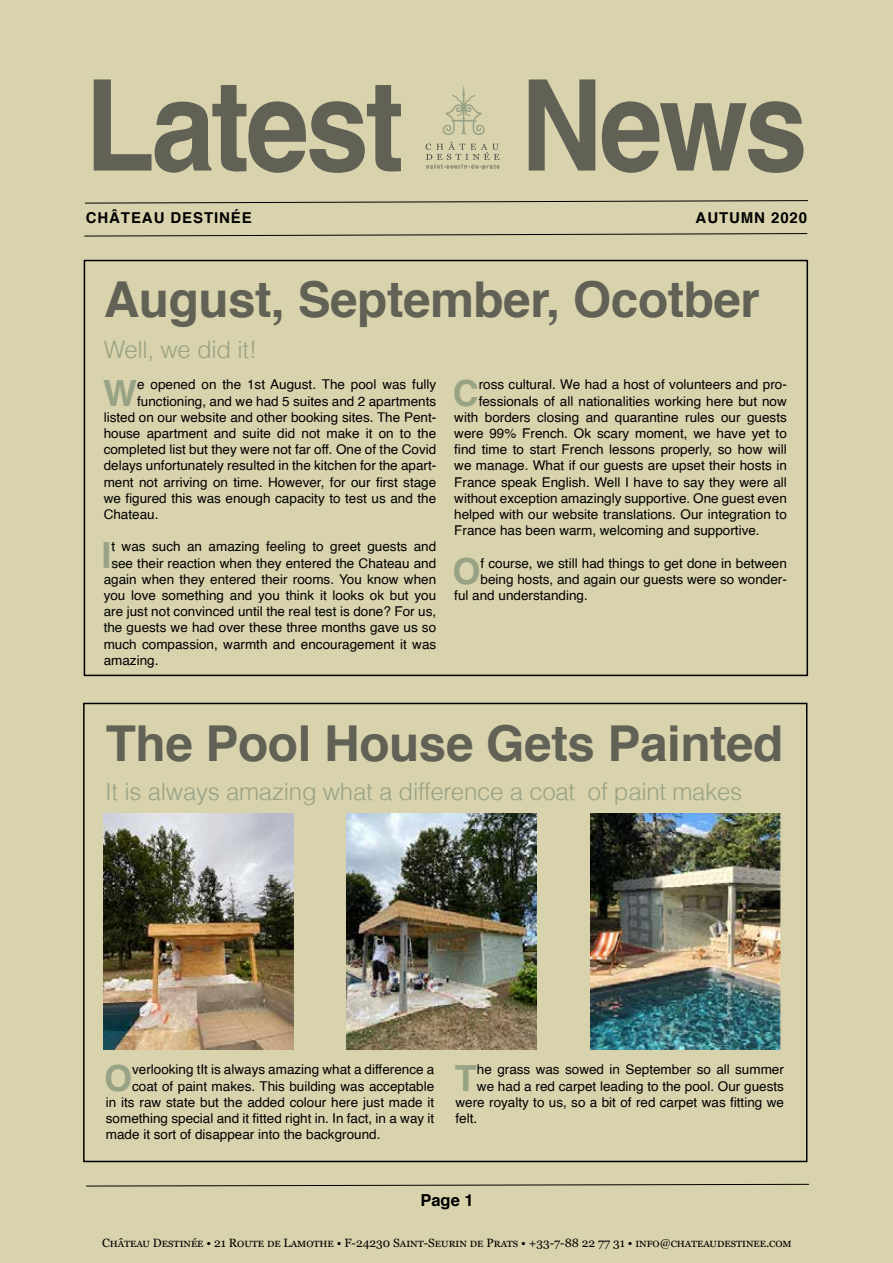
<style>
.page{position:relative;width:893px;height:1263px;background:#d8d2ad}
.page>*{position:absolute;margin:0;border:0;box-sizing:border-box;transform-origin:0 0}
.t1{font:700 126.6px "Helvetica";letter-spacing:-.03em;color:#616155;scale:.9 1}
.t2{font:700 49.5px "Helvetica";letter-spacing:-.01em;color:#616155}
.t3{font:700 36px "Helvetica";color:#98a285}
.t4{font:300 24px "Helvetica";letter-spacing:-.01em;color:#98a285}
.t5{font:700 16.5px "Helvetica";color:#000}
.t6{font:700 15px "Helvetica";letter-spacing:.06em;color:#000}
.t7{font:13.5px "Helvetica";color:#000}
.t8{font:12px "Georgia";color:#000}
</style>
<div class="page">
<svg style="left:86px;top:1183px;width:723px;height:4px"></svg>
<div style="left:84px;top:260px;width:724px;height:416px;border:2px solid #000"></div>
<div style="left:83px;top:703px;width:724px;height:459px;border:2px solid #000"></div>
<svg style="left:85px;top:200px;width:723px;height:4px"></svg>
<svg style="left:84px;top:233px;width:724px;height:4px"></svg>
<img style="left:103px;top:814px;width:190px;height:235px">
<img style="left:347px;top:814px;width:190px;height:235px">
<img style="left:590px;top:814px;width:190px;height:235px">
<svg style="left:443px;top:86px;width:42px;height:49px"></svg>
<svg style="left:426px;top:142px;width:73px;height:27px"></svg>
<h1 class="t1" style="left:85px;top:24px;width:805px">Latest News</h1>
<p class="t6" style="left:86px;top:206px;width:168px">CHÂTEAU DESTINÉE</p>
<p class="t6" style="left:696px;top:206px;width:113px">AUTUMN 2020</p>
<h2 class="t2" style="left:104px;top:259px;width:658px">August, September, Ocotber</h2>
<h3 class="t4" style="left:104px;top:334px;width:155px">Well, we did it!</h3>
<h3 class="t3" style="left:103px;top:364px;width:35px">W</h3>
<p class="t7" style="left:137px;top:374px;width:301px">e opened on the 1st August. The pool was fully</p>
<h3 class="t3" style="left:453px;top:364px;width:27px">C</h3>
<p class="t7" style="left:479px;top:374px;width:310px">ross cultural. We had a host of volunteers and pro-</p>
<p class="t7" style="left:137px;top:390px;width:301px">functioning, and we had 5 suites and 2 apartments</p>
<p class="t7" style="left:104px;top:407px;width:334px">listed on our website and other booking sites. The Pent-</p>
<p class="t7" style="left:104px;top:423px;width:334px">house apartment and suite did not make it on to the</p>
<p class="t7" style="left:104px;top:439px;width:334px">completed list but they were not far off. One of the Covid</p>
<p class="t7" style="left:104px;top:455px;width:334px">delays unfortunately resulted in the kitchen for the apart-</p>
<p class="t7" style="left:104px;top:471px;width:334px">ment not arriving on time. However, for our first stage</p>
<p class="t7" style="left:104px;top:488px;width:334px">we figured this was enough capacity to test us and the</p>
<p class="t7" style="left:104px;top:504px;width:56px">Chateau.</p>
<h3 class="t3" style="left:101px;top:526px;width:12px">I</h3>
<p class="t7" style="left:111px;top:536px;width:326px">t was such an amazing feeling to greet guests and</p>
<p class="t7" style="left:479px;top:390px;width:310px">fessionals of all nationalities working here but now</p>
<p class="t7" style="left:454px;top:407px;width:334px">with borders closing and quarantine rules our guests</p>
<p class="t7" style="left:454px;top:423px;width:334px">were 99% French. Ok scary moment, we have yet to</p>
<p class="t7" style="left:454px;top:439px;width:334px">find time to start French lessons properly, so how will</p>
<p class="t7" style="left:454px;top:455px;width:334px">we manage. What if our guests are upset their hosts in</p>
<p class="t7" style="left:454px;top:471px;width:334px">France speak English. Well I have to say they were all</p>
<p class="t7" style="left:454px;top:488px;width:334px">without exception amazingly supportive. One guest even</p>
<p class="t7" style="left:454px;top:504px;width:334px">helped with our website translations. Our integration to</p>
<p class="t7" style="left:454px;top:520px;width:307px">France has been warm, welcoming and supportive.</p>
<h3 class="t3" style="left:452px;top:542px;width:30px">O</h3>
<p class="t7" style="left:480px;top:552px;width:308px">f course, we still had things to get done in between</p>
<p class="t7" style="left:111px;top:552px;width:326px">see their reaction when they entered the Chateau and</p>
<p class="t7" style="left:104px;top:569px;width:334px">again when they entered their rooms. You know when</p>
<p class="t7" style="left:104px;top:585px;width:334px">you love something and you think it looks ok but you</p>
<p class="t7" style="left:104px;top:601px;width:334px">are just not convinced until the real test is done? For us,</p>
<p class="t7" style="left:104px;top:617px;width:334px">the guests we had over these three months gave us so</p>
<p class="t7" style="left:104px;top:633px;width:334px">much compassion, warmth and encouragement it was</p>
<p class="t7" style="left:104px;top:650px;width:56px">amazing.</p>
<p class="t7" style="left:480px;top:569px;width:308px">being hosts, and again our guests were so wonder-</p>
<p class="t7" style="left:454px;top:585px;width:135px">ful and understanding.</p>
<h2 class="t2" style="left:106px;top:704px;width:679px">The Pool House Gets Painted</h2>
<h3 class="t4" style="left:105px;top:777px;width:639px">It is always amazing what a difference a coat of paint makes</h3>
<h3 class="t3" style="left:104px;top:1049px;width:30px">O</h3>
<p class="t7" style="left:132px;top:1059px;width:304px">verlooking tIt is always amazing what a difference a</p>
<p class="t7" style="left:132px;top:1075px;width:304px">coat of paint makes. This building was acceptable</p>
<p class="t7" style="left:106px;top:1092px;width:330px">in its raw state but the added colour here just made it</p>
<p class="t7" style="left:106px;top:1108px;width:330px">something special and it fitted right in. In fact, in a way it</p>
<p class="t7" style="left:106px;top:1124px;width:276px">made it sort of disappear into the background.</p>
<h3 class="t3" style="left:455px;top:1049px;width:24px">T</h3>
<p class="t7" style="left:477px;top:1059px;width:308px">he grass was sowed in September so all summer</p>
<p class="t7" style="left:477px;top:1075px;width:308px">we had a red carpet leading to the pool. Our guests</p>
<p class="t7" style="left:456px;top:1092px;width:330px">were royalty to us, so a bit of red carpet was fitting we</p>
<p class="t7" style="left:456px;top:1108px;width:23px">felt.</p>
<p class="t5" style="left:420px;top:1187px;width:55px">Page 1</p>
<p class="t8" style="left:102px;top:1235px;width:691px">Château Destinée • 21 Route de Lamothe • F-24230 Saint-Seurin de Prats • +33-7-88 22 77 31 • info@chateaudestinee.com</p>
</div>
